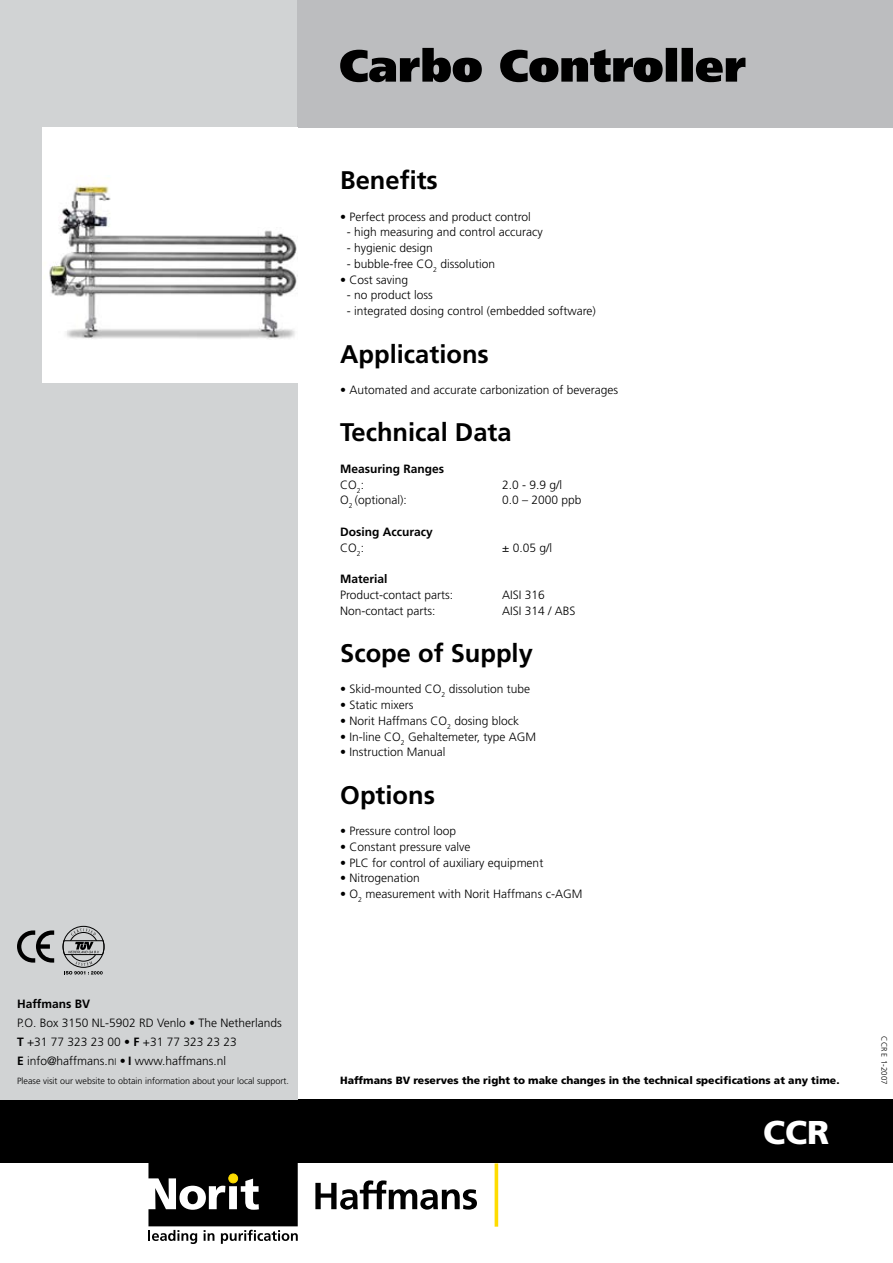
<style>
.page{position:relative;width:893px;height:1263px;background:#fff}
.page>*{position:absolute;margin:0;border:0;box-sizing:border-box;transform-origin:0 0}
.t1{font:900 33px "Frutiger LT";color:#fff}
.t2{font:700 25.5px "Frutiger LT";color:#000}
.t3{font:300 12px/19.2px "Frutiger LT";color:#000}
.t4{font:700 12px/15.8px "Frutiger LT";color:#000}
.t5{font:900 10.5px "Frutiger LT";color:#000}
.t6{font:300 9px "Frutiger LT";color:#000}
.t7{font:300 7.95px "Frutiger LT";color:#000}
.s1{font-weight:700}
.s2{font-size:9px}
.s3{font-weight:300}
</style>
<div class="page">
<hr style="left:495px;top:1163px;width:3px;height:63px;background:#fedc00">
<svg style="left:315px;top:1180px;width:162px;height:29px"></svg>
<svg style="left:148px;top:1163px;width:150px;height:81px"></svg>
<div style="left:229px;top:1174px;width:9px;height:9px;background:#fedc00;border-radius:50%"></div>
<div style="left:229px;top:1174px;width:9px;height:9px;border:1px solid #fedc00;border-radius:50%"></div>
<div style="left:0;top:1099px;width:893px;height:64px;background:#000"></div>
<div style="left:0;top:0;width:298px;height:1099px;background:#d1d3d4"></div>
<div style="left:298px;top:0;width:595px;height:128px;background:#bcbdbf"></div>
<svg style="left:340px;top:48px;width:405px;height:34px"></svg>
<div style="left:43px;top:128px;width:255px;height:255px;background:#fff"></div>
<img style="left:49px;top:182px;width:249px;height:157px">
<div style="left:69px;top:932px;width:29px;height:29px;border:1px solid #000;border-radius:50%"></div>
<div style="left:63px;top:926px;width:41px;height:41px;border:1px solid #000;border-radius:50%"></div>
<svg style="left:62px;top:928px;width:43px;height:27px"></svg>
<svg style="left:64px;top:961px;width:39px;height:13px"></svg>
<svg style="left:17px;top:930px;width:37px;height:32px"></svg>
<p class="t4" style="left:17px;top:995px;width:75px">Haffmans BV</p>
<p class="t3" style="left:17px;top:1013px;width:266px">P.O. Box 3150 NL-5902 RD Venlo • The Netherlands<br><span class="s1">T</span> +31 77 323 23 00 • <span class="s1">F</span> +31 77 323 23 23<br><span class="s1">E</span> info@haffmans.n<span class="s2">l</span> • <span class="s1">I</span> www.haffmans.nl</p>
<p class="t6" style="left:17px;top:1076px;width:274px">Please visit our website to obtain information about your local support.</p>
<h2 class="t2" style="left:340px;top:165px;width:99px">Benefits</h2>
<p class="t3" style="left:340px;top:207px;width:192px">• Perfect process and product control</p>
<p class="t3" style="left:347px;top:223px;width:197px">- high measuring and control accuracy</p>
<p class="t3" style="left:347px;top:239px;width:88px">- hygienic design</p>
<p class="t3" style="left:347px;top:254px;width:150px">- bubble-free CO<sub>2</sub> dissolution</p>
<p class="t3" style="left:340px;top:270px;width:70px">• Cost saving</p>
<p class="t3" style="left:347px;top:286px;width:87px">- no product loss</p>
<p class="t3" style="left:347px;top:302px;width:250px">- integrated dosing control (embedded software)</p>
<h2 class="t2" style="left:340px;top:339px;width:150px">Applications</h2>
<p class="t3" style="left:340px;top:380px;width:280px">• Automated and accurate carbonization of beverages</p>
<h2 class="t2" style="left:340px;top:417px;width:173px">Technical Data</h2>
<p class="t4" style="left:340px;top:461px;width:106px">Measuring Ranges<br><span class="s3">CO</span><sub>2</sub><span class="s3">:</span></p>
<p class="t3" style="left:502px;top:475px;width:62px">2.0 - 9.9 g/l</p>
<p class="t3" style="left:340px;top:491px;width:68px">O<sub>2</sub> (optional):</p>
<p class="t3" style="left:502px;top:491px;width:81px">0.0 – 2000 ppb</p>
<p class="t4" style="left:340px;top:524px;width:94px">Dosing Accuracy<br><span class="s3">CO</span><sub>2</sub><span class="s3">:</span></p>
<p class="t3" style="left:502px;top:538px;width:51px">± 0.05 g/l</p>
<p class="t4" style="left:340px;top:571px;width:49px">Material</p>
<p class="t3" style="left:340px;top:585px;width:115px">Product-contact parts:</p>
<p class="t3" style="left:502px;top:585px;width:44px">AISI 316</p>
<p class="t3" style="left:340px;top:601px;width:97px">Non-contact parts:</p>
<p class="t3" style="left:502px;top:601px;width:75px">AISI 314 / ABS</p>
<h2 class="t2" style="left:340px;top:638px;width:194px">Scope of Supply</h2>
<p class="t3" style="left:340px;top:680px;width:191px">• Skid-mounted CO<sub>2</sub> dissolution tube</p>
<p class="t3" style="left:340px;top:695px;width:75px">• Static mixers</p>
<p class="t3" style="left:340px;top:711px;width:181px">• Norit Haffmans CO<sub>2</sub> dosing block</p>
<p class="t3" style="left:340px;top:727px;width:198px">• In-line CO<sub>2</sub> Gehaltemeter, type AGM</p>
<p class="t3" style="left:340px;top:743px;width:107px">• Instruction Manual</p>
<h2 class="t2" style="left:340px;top:780px;width:96px">Options</h2>
<p class="t3" style="left:340px;top:821px;width:118px">• Pressure control loop</p>
<p class="t3" style="left:340px;top:837px;width:132px">• Constant pressure valve</p>
<p class="t3" style="left:340px;top:853px;width:205px">• PLC for control of auxiliary equipment</p>
<p class="t3" style="left:340px;top:869px;width:81px">• Nitrogenation</p>
<p class="t3" style="left:340px;top:884px;width:244px">• O<sub>2</sub> measurement with Norit Haffmans c-AGM</p>
<p class="t5" style="left:340px;top:1074px;width:501px">Haffmans BV reserves the right to make changes in the technical specifications at any time.</p>
<h1 class="t1" style="left:763px;top:1113px;width:68px">CCR</h1>
<p class="t7" style="left:889px;top:1036px;width:50px;rotate:90deg">CCR E 1-2007</p>
</div>
